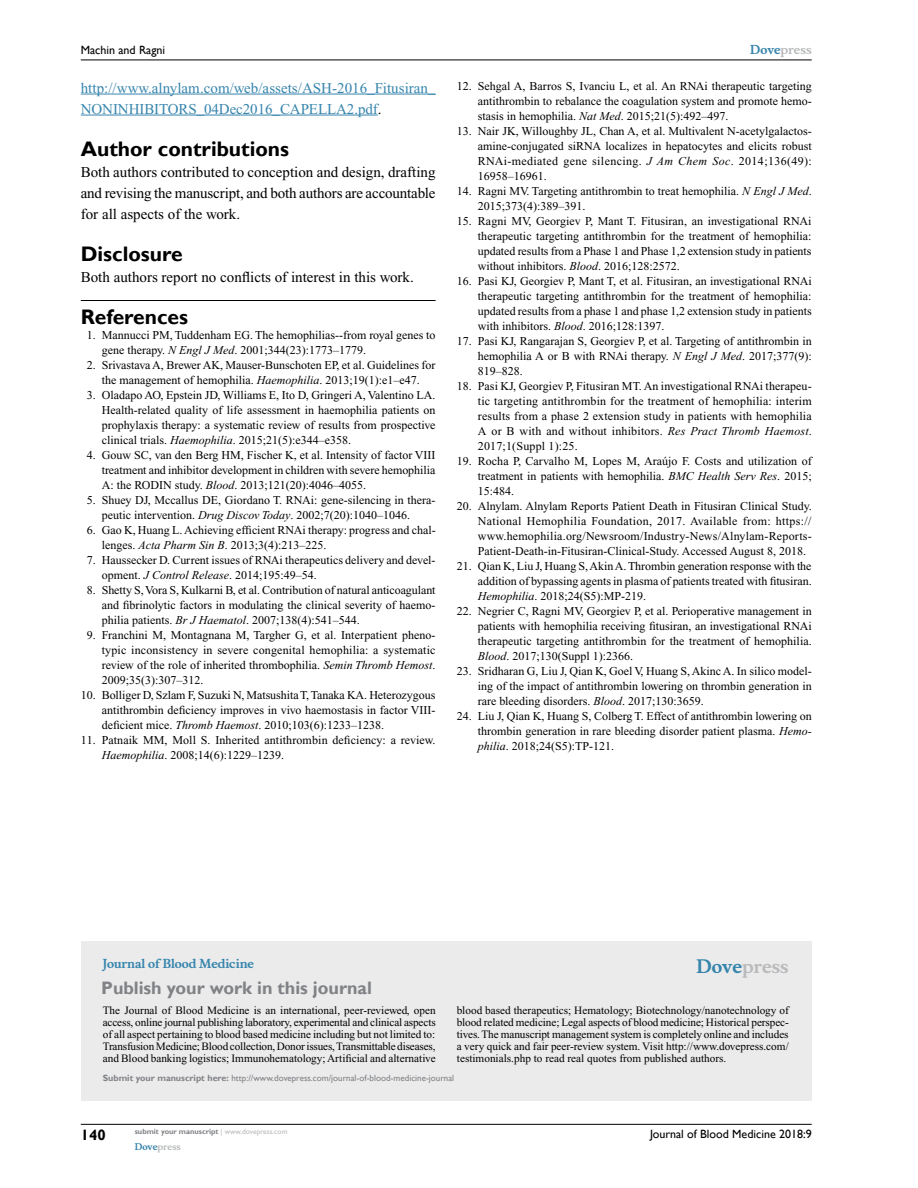
<style>
.page{position:relative;width:918px;height:1188px;background:#fff}
.page>*{position:absolute;margin:0;border:0;box-sizing:border-box;transform-origin:0 0}
.t1{font:700 21px "Gill Sans";color:#000}
.t2{font:700 18px "Gill Sans";color:#808285}
.t3{font:700 18px "Musee";color:#b8babc}
.t4{font:15px/21px "Times New Roman";color:#000;text-align:justify}
.t5{font:15px/21px "Times New Roman";letter-spacing:-.005em;color:#3785ad}
.t6{font:700 15px "Gill Sans";color:#000}
.t7{font:12px/15px "Times New Roman";color:#000;text-align:justify}
.t8{font:12px "Gill Sans";color:#000}
.t9{font:700 12px "Musee";color:#3785ad}
.t10{font:700 12px "Musee";color:#b8babc}
.t11{font:11.25px/12px "Times New Roman";color:#000;text-align:justify}
.t12{font:9px "Gill Sans";color:#808285}
.t13{font:700 9px "Musee";color:#b8babc}
.t14{font:700 7.5px "Gill Sans";color:#808285}
.s1{color:#000}
.s2{font-style:italic}
.s3{color:#3785ad}
.s4{font-weight:700}
.s5{font-weight:400;color:#b8babc}
</style>
<div class="page">
<div style="left:81px;top:941px;width:731px;height:160px;background:#ebebec"></div>
<hr style="left:81px;top:1124px;width:731px;height:1px;background:#000">
<hr style="left:81px;top:60px;width:731px;height:1px;background:#000">
<hr style="left:81px;top:94px;width:355px;height:1px;background:#3785ad">
<hr style="left:81px;top:115px;width:297px;height:1px;background:#3785ad">
<hr style="left:81px;top:300px;width:355px;height:1px;background:#000">
<p class="t8" style="left:81px;top:43px;width:86px">Machin and Ragni</p>
<p class="t5" style="left:81px;top:77px;width:356px">http://www.alnylam.com/web/assets/ASH-2016_Fitusiran_<br>NONINHIBITORS_04Dec2016_CAPELLA2.pdf<span class="s1">.</span></p>
<h1 class="t1" style="left:81px;top:136px;width:210px">Author contributions</h1>
<p class="t4" style="left:81px;top:161px;width:356px">Both authors contributed to conception and design, drafting and revising the manuscript, and both authors are accountable for all aspects of the work.</p>
<h1 class="t1" style="left:81px;top:241px;width:103px">Disclosure</h1>
<p class="t4" style="left:81px;top:266px;width:335px">Both authors report no conflicts of interest in this work.</p>
<h1 class="t1" style="left:81px;top:304px;width:109px">References</h1>
<p class="t7" style="left:102px;top:327px;width:335px;text-indent:-15px">1. Mannucci PM, Tuddenham EG. The hemophilias--from royal genes to gene therapy. <span class="s2">N Engl J Med</span>. 2001;344(23):1773–1779.</p>
<p class="t7" style="left:87px;top:357px;width:350px;text-align:center">2. Srivastava A, Brewer AK, Mauser-Bunschoten EP, et al. Guidelines for the management of hemophilia. <span class="s2">Haemophilia</span>. 2013;19(1):e1–e47.</p>
<p class="t7" style="left:102px;top:387px;width:335px;text-indent:-15px">3. Oladapo AO, Epstein JD, Williams E, Ito D, Gringeri A, Valentino LA.<br>Health-related quality of life assessment in haemophilia patients on prophylaxis therapy: a systematic review of results from prospective clinical trials. <span class="s2">Haemophilia</span>. 2015;21(5):e344–e358.</p>
<p class="t7" style="left:102px;top:447px;width:335px;text-indent:-15px">4. Gouw SC, van den Berg HM, Fischer K, et al. Intensity of factor VIII treatment and inhibitor development in children with severe hemophilia A: the RODIN study. <span class="s2">Blood</span>. 2013;121(20):4046–4055.</p>
<p class="t7" style="left:102px;top:492px;width:335px;text-indent:-15px">5. Shuey DJ, Mccallus DE, Giordano T. RNAi: gene-silencing in thera&shy;peutic intervention. <span class="s2">Drug Discov Today</span>. 2002;7(20):1040–1046.</p>
<p class="t7" style="left:102px;top:522px;width:335px;text-indent:-15px">6. Gao K, Huang L. Achieving efficient RNAi therapy: progress and chal&shy;lenges. <span class="s2">Acta Pharm Sin B</span>. 2013;3(4):213–225.</p>
<p class="t7" style="left:102px;top:552px;width:335px;text-indent:-15px">7. Haussecker D. Current issues of RNAi therapeutics delivery and devel&shy;opment. <span class="s2">J Control Release</span>. 2014;195:49–54.</p>
<p class="t7" style="left:102px;top:582px;width:335px;text-indent:-15px">8. Shetty S, Vora S, Kulkarni B, et al. Contribution of natural anticoagulant and fibrinolytic factors in modulating the clinical severity of haemo&shy;philia patients. <span class="s2">Br J Haematol</span>. 2007;138(4):541–544.</p>
<p class="t7" style="left:102px;top:627px;width:335px;text-indent:-15px">9. Franchini M, Montagnana M, Targher G, et al. Interpatient pheno&shy;typic inconsistency in severe congenital hemophilia: a systematic review of the role of inherited thrombophilia. <span class="s2">Semin Thromb Hemost</span>.<br>2009;35(3):307–312.</p>
<p class="t7" style="left:102px;top:687px;width:335px;text-indent:-21px">10. Bolliger D, Szlam F, Suzuki N, Matsushita T, Tanaka KA. Heterozygous antithrombin deficiency improves in vivo haemostasis in factor VIII&shy;deficient mice. <span class="s2">Thromb Haemost</span>. 2010;103(6):1233–1238.</p>
<p class="t7" style="left:102px;top:732px;width:335px;text-indent:-21px">11. Patnaik MM, Moll S. Inherited antithrombin deficiency: a review.<br><span class="s2">Haemophilia</span>. 2008;14(6):1229–1239.</p>
<p class="t10" style="left:750px;top:43px;width:63px"><span class="s3">Dove</span>press</p>
<p class="t7" style="left:478px;top:79px;width:335px;text-indent:-21px">12. Sehgal A, Barros S, Ivanciu L, et al. An RNAi therapeutic targeting antithrombin to rebalance the coagulation system and promote hemo&shy;stasis in hemophilia. <span class="s2">Nat Med</span>. 2015;21(5):492–497.</p>
<p class="t7" style="left:478px;top:124px;width:335px;text-indent:-21px">13. Nair JK, Willoughby JL, Chan A, et al. Multivalent N-acetylgalactos&shy;amine-conjugated siRNA localizes in hepatocytes and elicits robust RNAi-mediated gene silencing. <span class="s2">J Am Chem Soc</span>. 2014;136(49):<br>16958–16961.</p>
<p class="t7" style="left:478px;top:184px;width:335px;text-indent:-21px">14. Ragni MV. Targeting antithrombin to treat hemophilia. <span class="s2">N Engl J Med</span>.<br>2015;373(4):389–391.</p>
<p class="t7" style="left:478px;top:214px;width:335px;text-indent:-21px">15. Ragni MV, Georgiev P, Mant T. Fitusiran, an investigational RNAi therapeutic targeting antithrombin for the treatment of hemophilia: updated results from a Phase 1 and Phase 1,2 extension study in patients without inhibitors. <span class="s2">Blood</span>. 2016;128:2572.</p>
<p class="t7" style="left:478px;top:274px;width:335px;text-indent:-21px">16. Pasi KJ, Georgiev P, Mant T, et al. Fitusiran, an investigational RNAi therapeutic targeting antithrombin for the treatment of hemophilia: updated results from a phase 1 and phase 1,2 extension study in patients with inhibitors. <span class="s2">Blood</span>. 2016;128:1397.</p>
<p class="t7" style="left:478px;top:334px;width:335px;text-indent:-21px">17. Pasi KJ, Rangarajan S, Georgiev P, et al. Targeting of antithrombin in hemophilia A or B with RNAi therapy. <span class="s2">N Engl J Med</span>. 2017;377(9):<br>819–828.</p>
<p class="t7" style="left:478px;top:379px;width:336px;text-indent:-21px">18. Pasi KJ, Georgiev P, Fitusiran MT. An investigational RNAi therapeu&shy;tic targeting antithrombin for the treatment of hemophilia: interim results from a phase 2 extension study in patients with hemophilia A or B with and without inhibitors. <span class="s2">Res Pract Thromb Haemost</span>.<br>2017;1(Suppl 1):25.</p>
<p class="t7" style="left:478px;top:454px;width:335px;text-indent:-21px">19. Rocha P, Carvalho M, Lopes M, Araújo F. Costs and utilization of treatment in patients with hemophilia. <span class="s2">BMC Health Serv Res</span>. 2015; 15:484.</p>
<p class="t7" style="left:478px;top:499px;width:335px;text-indent:-21px">20. Alnylam. Alnylam Reports Patient Death in Fitusiran Clinical Study.<br>National Hemophilia Foundation, 2017. Available from: https:// www.hemophilia.org/Newsroom/Industry-News/Alnylam-Reports-Patient-Death-in-Fitusiran-Clinical-Study. Accessed August 8, 2018.</p>
<p class="t7" style="left:478px;top:559px;width:335px;text-indent:-21px">21. Qian K, Liu J, Huang S, Akin A. Thrombin generation response with the addition of bypassing agents in plasma of patients treated with fitusiran.<br><span class="s2">Hemophilia</span>. 2018;24(S5):MP-219.</p>
<p class="t7" style="left:478px;top:604px;width:335px;text-indent:-21px">22. Negrier C, Ragni MV, Georgiev P, et al. Perioperative management in patients with hemophilia receiving fitusiran, an investigational RNAi therapeutic targeting antithrombin for the treatment of hemophilia.<br><span class="s2">Blood</span>. 2017;130(Suppl 1):2366.</p>
<p class="t7" style="left:478px;top:664px;width:335px;text-indent:-21px">23. Sridharan G, Liu J, Qian K, Goel V, Huang S, Akinc A. In silico model&shy;ing of the impact of antithrombin lowering on thrombin generation in rare bleeding disorders. <span class="s2">Blood</span>. 2017;130:3659.</p>
<p class="t7" style="left:478px;top:709px;width:335px;text-indent:-21px">24. Liu J, Qian K, Huang S, Colberg T. Effect of antithrombin lowering on thrombin generation in rare bleeding disorder patient plasma. <span class="s2">Hemo&shy;philia</span>. 2018;24(S5):TP-121.</p>
<p class="t9" style="left:103px;top:956px;width:153px">Journal of Blood Medicine</p>
<h2 class="t2" style="left:101px;top:977px;width:272px">Publish your work in this journal</h2>
<h2 class="t3" style="left:697px;top:955px;width:94px"><span class="s3">Dove</span>press</h2>
<p class="t11" style="left:103px;top:1004px;width:334px">The Journal of Blood Medicine is an international, peer-reviewed, open access, online journal publishing laboratory, experimental and clinical aspects of all aspect pertaining to blood based medicine including but not limited to:<br>Transfusion Medicine; Blood collection, Donor issues, Transmittable diseases, and Blood banking logistics; Immunohematology; Artificial and alternative</p>
<p class="t11" style="left:457px;top:1004px;width:334px">blood based therapeutics; Hematology; Biotechnology/nanotechnology of blood related medicine; Legal aspects of blood medicine; Historical perspec&shy;tives. The manuscript management system is completely online and includes a very quick and fair peer-review system. Visit http://www.dovepress.com/ testimonials.php to read real quotes from published authors.</p>
<p class="t12" style="left:103px;top:1072px;width:353px"><span class="s4">Submit your manuscript here:</span> http://www.dovepress.com/journal-of-blood-medicine-journal</p>
<p class="t6" style="left:81px;top:1126px;width:26px">140</p>
<p class="t14" style="left:135px;top:1127px;width:154px">submit your manuscript <span class="s5">| www.dovepress.com</span></p>
<p class="t13" style="left:135px;top:1141px;width:48px"><span class="s3">Dove</span>press</p>
<p class="t8" style="left:650px;top:1127px;width:163px">Journal of Blood Medicine 2018:9</p>
</div>
